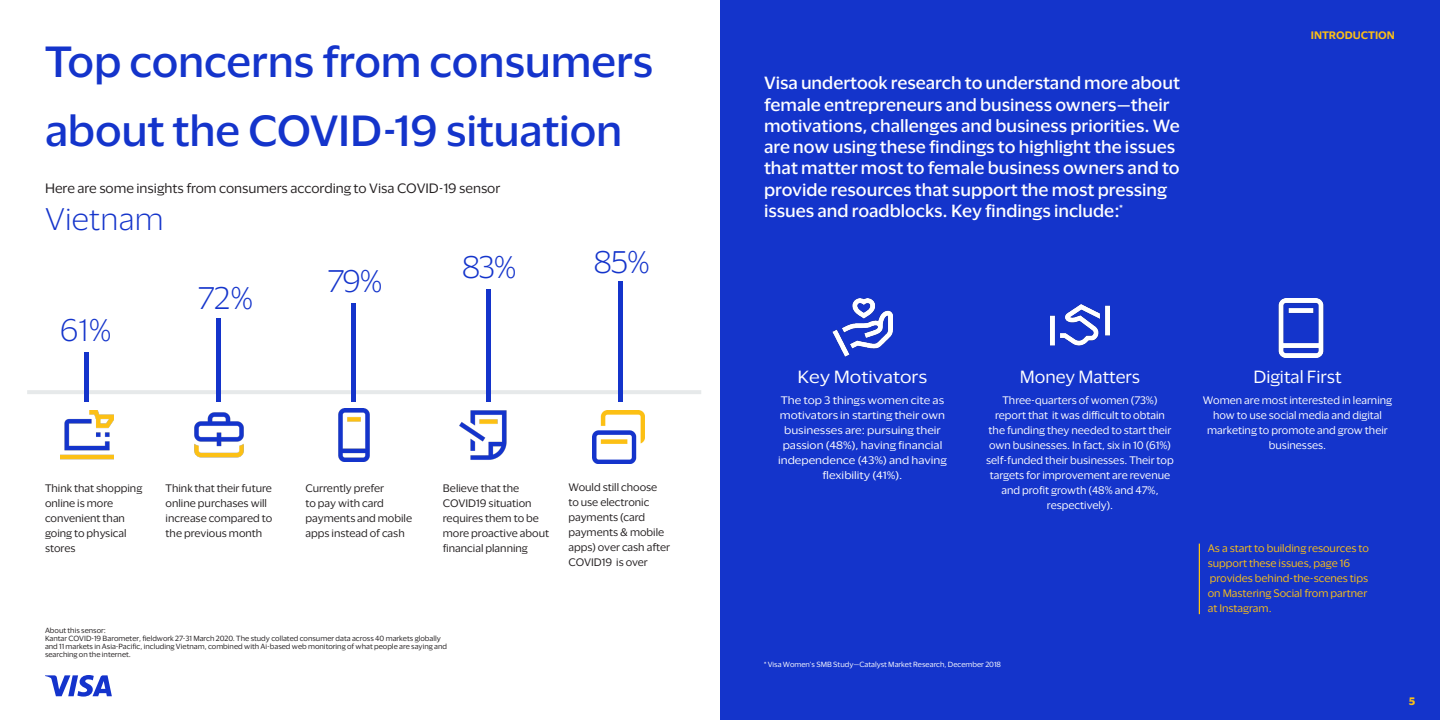
<style>
.page{position:relative;width:1440px;height:720px;background:#fff}
.page>*{position:absolute;margin:0;border:0;box-sizing:border-box;transform-origin:0 0}
.t1{font:500 40.12px/68.8px "Visa Dialect";letter-spacing:-.005em;color:#1434cb}
.t2{font:300 28.75px "Visa Dialect";letter-spacing:.01em;color:#1434cb}
.t3{font:500 16.25px/21.2px "Visa Dialect";color:#fff}
.t4{font:16.25px "Visa Dialect";color:#fff}
.t5{font:16.25px "Visa Dialect";color:#fff;scale:1.08 1}
.t6{font:12.5px "Visa Dialect";color:#231f20}
.t7{font:10px/15px "Visa Dialect";color:#231f20}
.t8{font:10px/15px "Visa Dialect";color:#fff;text-align:center}
.t9{font:10px/15px "Visa Dialect";color:#fff;text-align:center;scale:1.08 1}
.t10{font:10px/15px "Visa Dialect";color:#fcc015}
.t11{font:600 10px "Visa Dialect";color:#fcc015}
.t12{font:700 10px "Visa Dialect";color:#fcc015}
.t13{font:6.88px/8.1px "Visa Dialect";color:#231f20}
.t14{font:6.88px "Visa Dialect";color:#fff}
</style>
<div class="page">
<div style="left:720px;top:0;width:720px;height:720px;background:#1434cb"></div>
<hr style="left:27px;top:390px;width:674px;height:4px;background:#e6e9ea">
<img style="left:60px;top:410px;width:53px;height:50px">
<div style="left:84px;top:352px;width:5px;height:50px;background:#1434cb"></div>
<hr style="left:217px;top:318px;width:4px;height:84px;background:#1434cb">
<hr style="left:352px;top:303px;width:4px;height:99px;background:#1434cb">
<div style="left:486px;top:289px;width:5px;height:113px;background:#1434cb"></div>
<div style="left:618px;top:281px;width:5px;height:121px;background:#1434cb"></div>
<img style="left:194px;top:412px;width:50px;height:46px">
<img style="left:338px;top:409px;width:32px;height:52px">
<img style="left:459px;top:410px;width:48px;height:50px">
<img style="left:592px;top:411px;width:53px;height:52px">
<hr style="left:1199px;top:544px;width:1px;height:70px;background:#fcc015">
<img style="left:833px;top:298px;width:59px;height:59px">
<img style="left:1050px;top:304px;width:60px;height:42px">
<img style="left:1278px;top:298px;width:46px;height:59px">
<svg style="left:45px;top:675px;width:67px;height:22px"></svg>
<p class="t1" style="left:45px;top:25px;width:610px">Top concerns from consumers about the COVID-19 situation</p>
<p class="t6" style="left:45px;top:179px;width:457px">Here are some insights from consumers according to Visa COVID-19 sensor</p>
<p class="t2" style="left:45px;top:198px;width:120px">Vietnam</p>
<p class="t2" style="left:60px;top:309px;width:53px">61%</p>
<p class="t2" style="left:198px;top:277px;width:57px">72%</p>
<p class="t2" style="left:328px;top:260px;width:56px">79%</p>
<p class="t2" style="left:462px;top:247px;width:56px">83%</p>
<p class="t2" style="left:594px;top:241px;width:58px">85%</p>
<p class="t7" style="left:45px;top:480px;width:99px">Think that shopping online is more convenient than going to physical stores</p>
<p class="t7" style="left:166px;top:480px;width:108px">Think that their future online purchases will increase compared to the previous month</p>
<p class="t7" style="left:305px;top:480px;width:108px">Currently prefer<br>to pay with card payments and mobile apps instead of cash</p>
<p class="t7" style="left:443px;top:480px;width:108px">Believe that the<br>COVID19 situation requires them to be more proactive about financial planning</p>
<p class="t7" style="left:568px;top:479px;width:103px">Would still choose to use electronic payments (card payments &amp; mobile apps) over cash after<br>COVID19 is over</p>
<p class="t13" style="left:45px;top:626px;width:62px">About this sensor:</p>
<p class="t13" style="left:45px;top:634px;width:404px">Kantar COVID-19 Barometer, fieldwork 27-31 March 2020. The study collated consumer data across 40 markets globally and 11 markets in Asia-Pacific, including Vietnam, combined with Ai-based web monitoring of what people are saying and searching on the internet.</p>
<p class="t3" style="left:764px;top:71px;width:417px">Visa undertook research to understand more about female entrepreneurs and business owners—their motivations, challenges and business priorities. We are now using these findings to highlight the issues that matter most to female business owners and to provide resources that support the most pressing issues and roadblocks. Key findings include:<sup>*</sup></p>
<p class="t11" style="left:1311px;top:28px;width:86px">INTRODUCTION</p>
<p class="t5" style="left:798px;top:365px;width:122px">Key Motivators</p>
<p class="t9" style="left:778px;top:392px;width:158px">The top 3 things women cite as motivators in starting their own businesses are: pursuing their passion (48%), having financial independence (43%) and having flexibility (41%).</p>
<p class="t4" style="left:1020px;top:365px;width:122px">Money Matters</p>
<p class="t8" style="left:986px;top:392px;width:189px">Three-quarters of women (73%) report that it was difficult to obtain the funding they needed to start their own businesses. In fact, six in 10 (61%) self-funded their businesses. Their top targets for improvement are revenue and profit growth (48% and 47%, respectively).</p>
<p class="t14" style="left:764px;top:659px;width:238px">* Visa Women’s SMB Study—Catalyst Market Research, December 2018</p>
<p class="t4" style="left:1253px;top:365px;width:90px">Digital First</p>
<p class="t8" style="left:1203px;top:392px;width:191px">Women are most interested in learning how to use social media and digital marketing to promote and grow their businesses.</p>
<p class="t10" style="left:1208px;top:540px;width:163px">As a start to building resources to support these issues, page 16</p>
<p class="t10" style="left:1208px;top:570px;width:162px;text-align:justify">provides behind-the-scenes tips on Mastering Social from partner at Instagram.</p>
<p class="t12" style="left:1409px;top:693px;width:8px">5</p>
</div>
